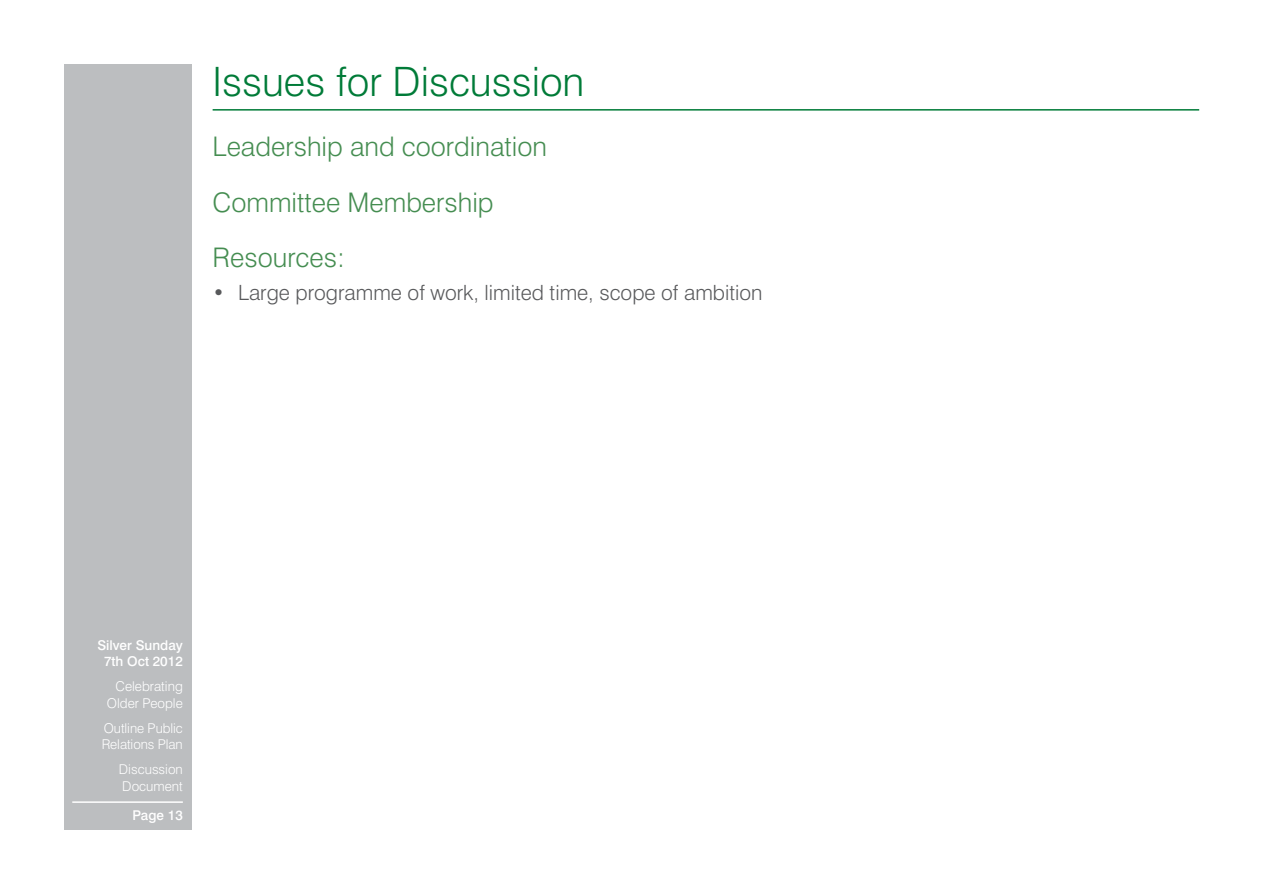
<style>
.page{position:relative;width:1263px;height:893px;background:#fff}
.page>*{position:absolute;margin:0;border:0;box-sizing:border-box;transform-origin:0 0}
.t1{font:300 40.5px "Swiss 721 BT";color:#007b38}
.t2{font:300 27px/55.5px "Swiss 721 BT";color:#458d51}
.t3{font:300 21px "Swiss 721 BT";color:#58595b}
.t4{font:300 13.5px/16.5px "Swiss 721 BT";color:#fff}
.t5{font:500 13.5px/16.5px "Swiss 721 BT";color:#fff;text-align:center}
</style>
<div class="page">
<div style="left:64px;top:64px;width:127px;height:765px;background:#bcbec0"></div>
<hr style="left:72px;top:801px;width:111px;height:2px;background:#fff">
<hr style="left:213px;top:109px;width:986px;height:2px;background:#007b38">
<h1 class="t1" style="left:213px;top:57px;width:373px">Issues for Discussion</h1>
<p class="t2" style="left:213px;top:118px;width:336px">Leadership and coordination<br>Committee Membership</p>
<h2 class="t2" style="left:213px;top:230px;width:134px">Resources:</h2>
<p class="t3" style="left:213px;top:279px;width:551px">• Large programme of work, limited time, scope of ambition</p>
<p class="t5" style="left:97px;top:636px;width:87px">Silver Sunday<br>7th Oct 2012</p>
<p class="t4" style="left:107px;top:678px;width:77px;text-align:right">Celebrating<br>Older People</p>
<p class="t4" style="left:102px;top:719px;width:83px">Outline Public<br>Relations Plan</p>
<p class="t4" style="left:119px;top:761px;width:65px">Discussion<br>Document</p>
<p class="t5" style="left:133px;top:807px;width:52px">Page 13</p>
</div>
